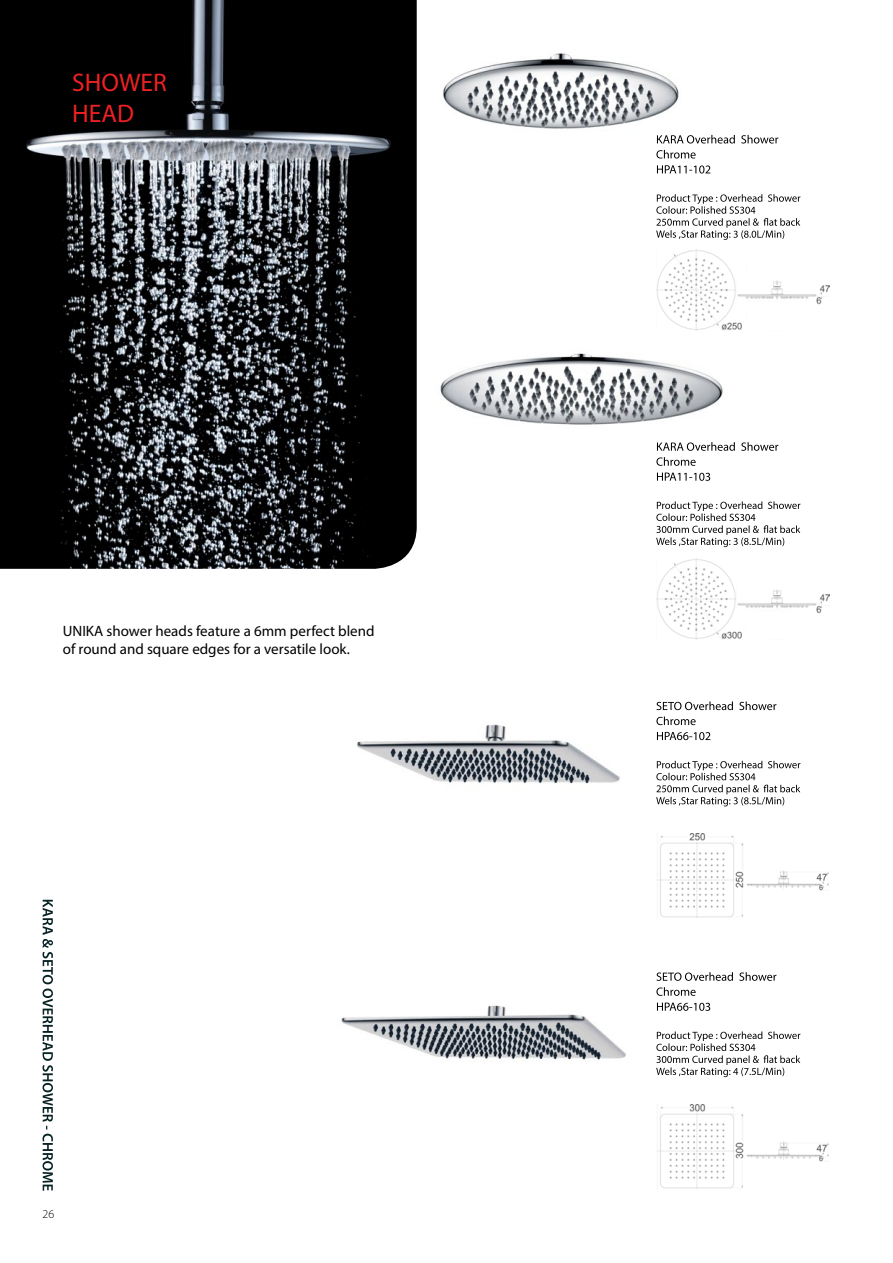
<style>
.page{position:relative;width:893px;height:1263px;background:#fff}
.page>*{position:absolute;margin:0;border:0;box-sizing:border-box;transform-origin:0 0}
.t1{font:25.5px/30.6px "Myriad Pro";color:#ed2124}
.t2{font:15px/18px "Myriad Pro";color:#000}
.t3{font:300 12px "Myriad Pro";color:#000}
</style>
<div class="page">
<img style="left:0;top:0;width:417px;height:569px">
<svg style="left:43px;top:900px;width:10px;height:291px"></svg>
<img style="left:443px;top:53px;width:236px;height:76px">
<img style="left:440px;top:353px;width:283px;height:72px">
<img style="left:356px;top:724px;width:264px;height:60px">
<img style="left:341px;top:1005px;width:285px;height:55px">
<svg style="left:656px;top:194px;width:144px;height:46px"></svg>
<svg style="left:657px;top:165px;width:53px;height:9px"></svg>
<svg style="left:656px;top:150px;width:40px;height:9px"></svg>
<svg style="left:657px;top:135px;width:121px;height:9px"></svg>
<svg style="left:656px;top:761px;width:144px;height:45px"></svg>
<svg style="left:657px;top:732px;width:53px;height:8px"></svg>
<svg style="left:656px;top:716px;width:40px;height:9px"></svg>
<svg style="left:656px;top:701px;width:120px;height:9px"></svg>
<svg style="left:656px;top:1031px;width:144px;height:46px"></svg>
<svg style="left:657px;top:1002px;width:53px;height:9px"></svg>
<svg style="left:656px;top:987px;width:40px;height:9px"></svg>
<svg style="left:656px;top:972px;width:120px;height:9px"></svg>
<img style="left:656px;top:250px;width:174px;height:80px">
<svg style="left:656px;top:501px;width:144px;height:46px"></svg>
<svg style="left:657px;top:472px;width:53px;height:9px"></svg>
<svg style="left:656px;top:457px;width:40px;height:9px"></svg>
<svg style="left:657px;top:442px;width:121px;height:9px"></svg>
<img style="left:656px;top:559px;width:174px;height:81px">
<img style="left:657px;top:834px;width:172px;height:84px">
<img style="left:657px;top:1105px;width:172px;height:84px">
<h1 class="t1" style="left:72px;top:67px;width:96px">SHOWER<br>HEAD</h1>
<p class="t2" style="left:63px;top:622px;width:313px">UNIKA shower heads feature a 6mm perfect blend of round and square edges for a versatile look.</p>
<p class="t3" style="left:43px;top:1207px;width:13px">26</p>
</div>
